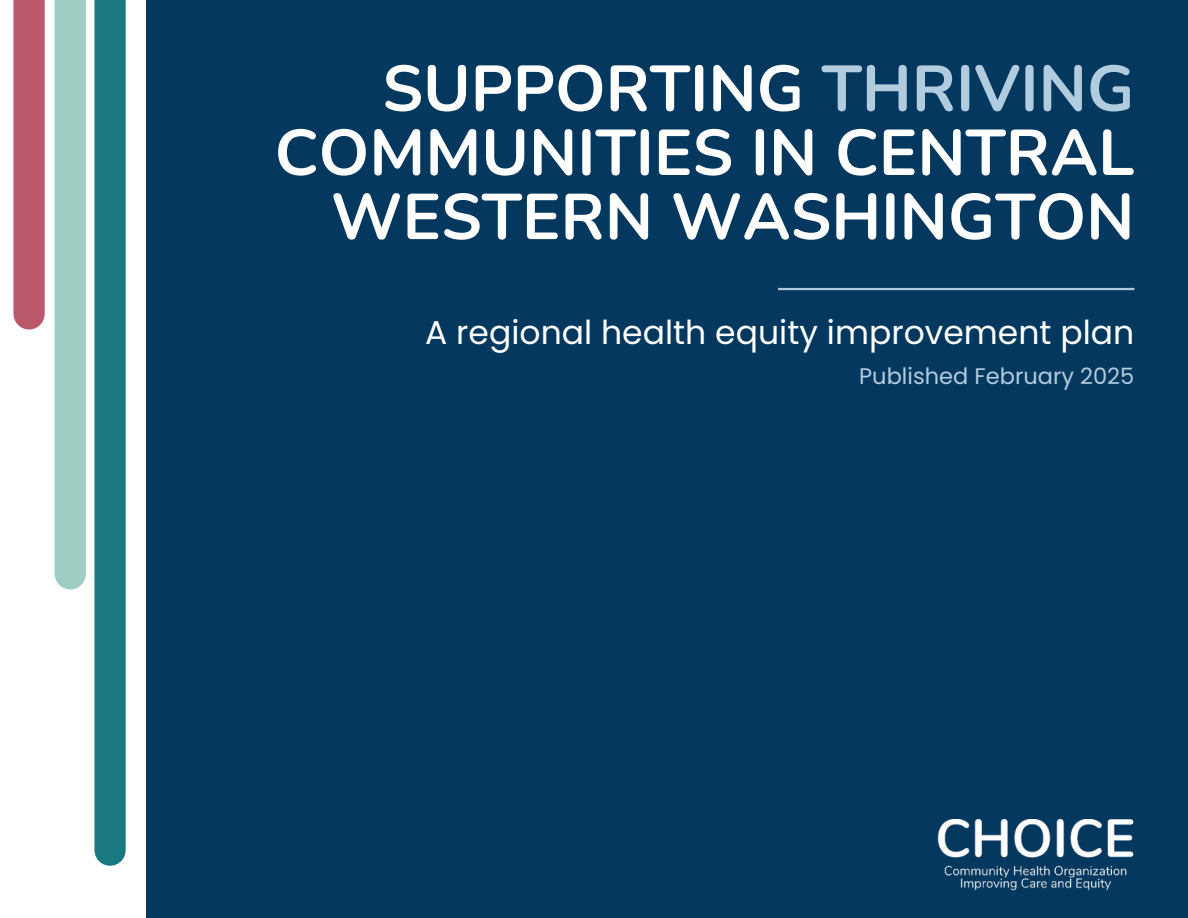
<style>
.page{position:relative;width:1188px;height:918px;background:#fff}
.page>*{position:absolute;margin:0;border:0;box-sizing:border-box;transform-origin:0 0}
.t1{font:700 64.5px/64.2px "Nunito";color:#fff;text-align:right}
.t2{font:33px "Poppins";color:#fff}
.t3{font:22.5px "Poppins";color:#b2ccdf}
.s1{color:#b2ccdf}
</style>
<div class="page">
<div style="left:94px;top:0;width:32px;height:850px;background:#1a7980"></div>
<div style="left:55px;top:0;width:31px;height:574px;background:#9fccc3"></div>
<div style="left:13px;top:0;width:32px;height:314px;background:#bb586c"></div>
<div style="left:146px;top:0;width:1042px;height:918px;background:#04385e"></div>
<img style="left:937px;top:819px;width:197px;height:71px">
<hr style="left:778px;top:288px;width:356px;height:2px;background:#b2ccdf">
<p class="t1" style="left:275px;top:58px;width:861px">SUPPORTING <span class="s1">THRIVING<br></span>COMMUNITIES IN CENTRAL<br>WESTERN WASHINGTON</p>
<p class="t2" style="left:425px;top:310px;width:711px">A regional health equity improvement plan</p>
<p class="t3" style="left:859px;top:360px;width:277px">Published February 2025</p>
</div>
